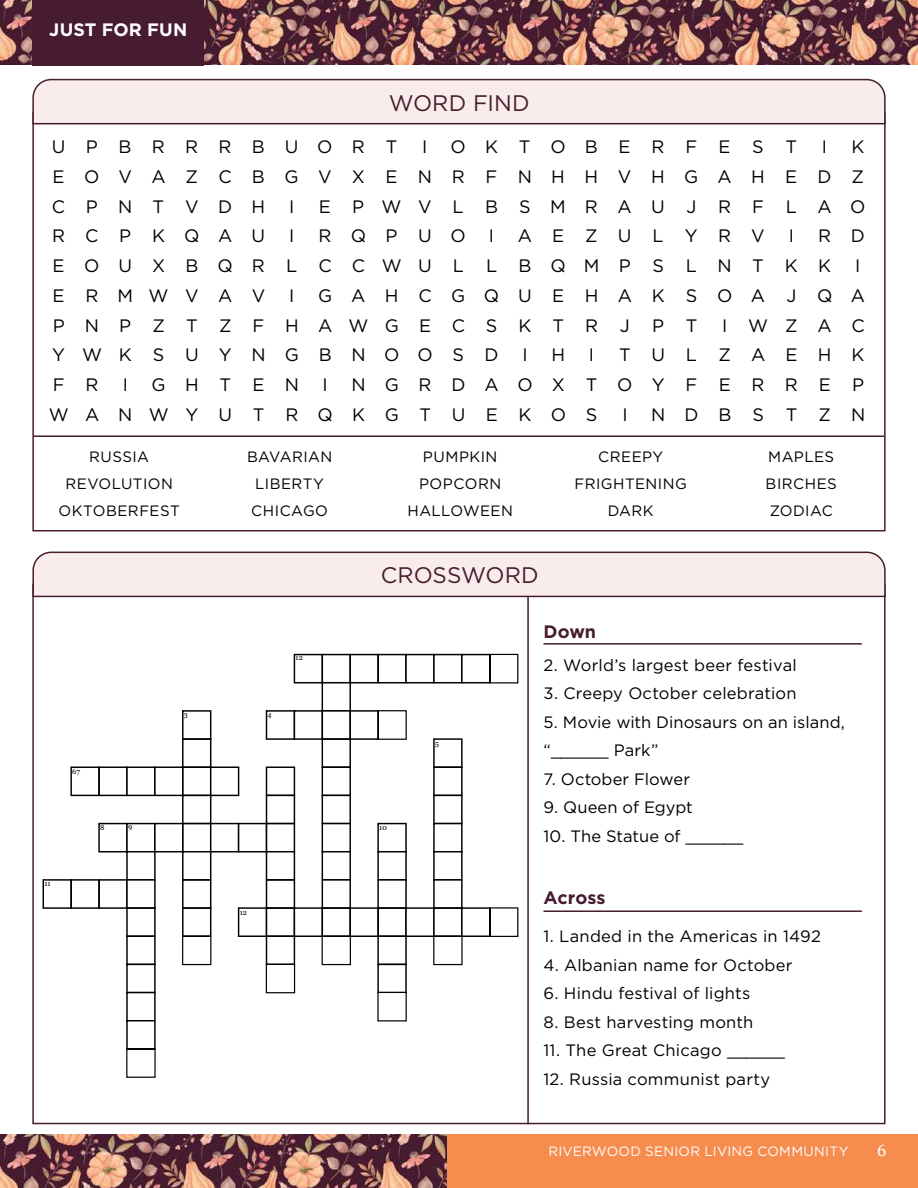
<style>
.page{position:relative;width:918px;height:1188px;background:#fff}
.page>*{position:absolute;margin:0;border:0;box-sizing:border-box;transform-origin:0 0}
.t1{font:22.5px "Gotham";color:#471c30}
.t2{font:18px/29.7px "Gotham";letter-spacing:1.12em;color:#000}
.t3{font:18px/29.7px "Gotham";letter-spacing:1.1em;color:#000}
.t4{font:18px "Gotham";letter-spacing:1.155em;color:#000}
.t5{font:18px "Gotham";letter-spacing:1.095em;color:#000}
.t6{font:18px "Gotham";letter-spacing:1.16em;color:#000}
.t7{font:700 18px "Gotham";letter-spacing:.005em;color:#fff}
.t8{font:700 18px "Gotham";color:#471c30}
.t9{font:18px "Gotham";letter-spacing:1.065em;color:#000}
.t10{font:18px "Gotham";letter-spacing:1.14em;color:#000}
.t11{font:16.5px/28.5px "Gotham";letter-spacing:.01em;color:#000}
.t12{font:16.5px "Georgia";color:#fff}
.t13{font:15px/27px "Gotham";letter-spacing:.03em;color:#000;text-align:center}
.t14{font:13.5px "Gotham";letter-spacing:.02em;color:#fff}
.t15{font:7.35px "Georgia";color:#000}
</style>
<div class="page">
<img style="left:0;top:1135px;width:447px;height:53px">
<div style="left:447px;top:1135px;width:471px;height:53px;background:#f68c4e"></div>
<img style="left:0;top:0;width:918px;height:65px">
<div style="left:32px;top:0;width:172px;height:65px;background:#471c30"></div>
<svg style="left:32px;top:78px;width:854px;height:47px;background:#ecdfdf"></svg>
<hr style="left:34px;top:435px;width:850px;height:2px;background:#471c30">
<hr style="left:543px;top:910px;width:319px;height:2px;background:#471c30">
<hr style="left:543px;top:643px;width:319px;height:2px;background:#471c30">
<svg style="left:32px;top:551px;width:854px;height:47px;background:#ecdfdf"></svg>
<hr style="left:527px;top:597px;width:2px;height:527px;background:#471c30">
<div style="left:489px;top:654px;width:29px;height:29px;border:1px solid #000"></div>
<div style="left:489px;top:907px;width:29px;height:30px;border:1px solid #000"></div>
<svg style="left:43px;top:654px;width:448px;height:394px"></svg>
<div style="left:126px;top:1048px;width:30px;height:30px;border:1px solid #000"></div>
<p class="t7" style="left:49px;top:18px;width:139px">JUST FOR FUN</p>
<h1 class="t1" style="left:389px;top:89px;width:142px">WORD FIND</h1>
<p class="t2" style="left:52px;top:132px;width:347px">UPBRRRBUORT</p>
<p class="t2" style="left:422px;top:132px;width:7px">I</p>
<p class="t6" style="left:451px;top:135px;width:348px">OKTOBERFEST</p>
<p class="t2" style="left:822px;top:132px;width:7px">I</p>
<p class="t2" style="left:52px;top:132px;width:814px;text-align:justify;text-indent:799px">K EOVAZCBGVXENRFNHHVHGAHEDZ CPNTVDH</p>
<p class="t2" style="left:289px;top:191px;width:7px">I</p>
<p class="t4" style="left:319px;top:195px;width:548px">EPWVLBSMRAUJRFLAO</p>
<p class="t3" style="left:52px;top:221px;width:215px">RCPKQAU</p>
<p class="t2" style="left:289px;top:221px;width:7px">I</p>
<p class="t2" style="left:319px;top:221px;width:149px">RQPUO</p>
<p class="t2" style="left:489px;top:221px;width:7px">I</p>
<p class="t2" style="left:518px;top:221px;width:248px">AEZULYRV</p>
<p class="t2" style="left:789px;top:221px;width:7px">I</p>
<p class="t2" style="left:53px;top:221px;width:814px;text-indent:765px">R D<br>EOUXBQRLCCWULLBQMPSLNTKK</p>
<p class="t2" style="left:855px;top:251px;width:7px">I</p>
<p class="t2" style="left:53px;top:280px;width:814px;text-indent:265px">GAHCGQUEHAKSOAJQA<br>PNPZTZFHAWGECSKTRJPT</p>
<p class="t9" style="left:53px;top:284px;width:214px">ERMWVAV</p>
<p class="t2" style="left:289px;top:280px;width:7px">I</p>
<p class="t2" style="left:722px;top:310px;width:144px">IWZAC</p>
<p class="t5" style="left:52px;top:343px;width:448px">YWKSUYNGBNOOSD</p>
<p class="t2" style="left:522px;top:340px;width:7px">I</p>
<p class="t2" style="left:551px;top:340px;width:15px">H</p>
<p class="t2" style="left:589px;top:340px;width:7px">I</p>
<p class="t2" style="left:619px;top:340px;width:247px">TULZAEHK</p>
<p class="t2" style="left:53px;top:369px;width:47px">F R</p>
<p class="t2" style="left:123px;top:369px;width:7px">I</p>
<p class="t2" style="left:152px;top:369px;width:149px">GHTEN</p>
<p class="t2" style="left:323px;top:369px;width:7px">I</p>
<p class="t3" style="left:49px;top:369px;width:817px;text-indent:303px">NGRDAOXTOYFERREP<br>WANWYUTRQKGTUEKOS</p>
<p class="t2" style="left:622px;top:399px;width:7px">I</p>
<p class="t10" style="left:651px;top:403px;width:216px">NDBSTZN</p>
<p class="t13" style="left:58px;top:442px;width:123px">RUSSIA<br>REVOLUTION<br>OKTOBERFEST</p>
<p class="t13" style="left:247px;top:442px;width:87px;text-align:left">BAVARIAN<br>LIBERTY<br>CHICAGO</p>
<p class="t13" style="left:408px;top:442px;width:107px">PUMPKIN<br>POPCORN<br>HALLOWEEN</p>
<p class="t13" style="left:575px;top:442px;width:114px">CREEPY<br>FRIGHTENING<br>DARK</p>
<p class="t13" style="left:766px;top:442px;width:73px;text-align:left">MAPLES<br>BIRCHES<br>ZODIAC</p>
<h1 class="t1" style="left:381px;top:561px;width:159px">CROSSWORD</h1>
<p class="t15" style="left:44px;top:879px;width:8px">11</p>
<p class="t15" style="left:296px;top:652px;width:9px">12</p>
<p class="t15" style="left:72px;top:766px;width:9px">67</p>
<p class="t15" style="left:184px;top:710px;width:6px">3</p>
<p class="t15" style="left:268px;top:709px;width:6px">4</p>
<p class="t15" style="left:100px;top:822px;width:6px">8</p>
<p class="t15" style="left:128px;top:821px;width:6px">9</p>
<p class="t15" style="left:379px;top:822px;width:9px">10</p>
<p class="t15" style="left:240px;top:907px;width:9px">12</p>
<p class="t15" style="left:435px;top:738px;width:5px">5</p>
<p class="t8" style="left:543px;top:620px;width:54px">Down</p>
<p class="t11" style="left:543px;top:650px;width:255px">2. World’s largest beer festival</p>
<p class="t11" style="left:543px;top:679px;width:255px">3. Creepy October celebration</p>
<p class="t11" style="left:543px;top:707px;width:303px">5. Movie with Dinosaurs on an island, “______ Park”</p>
<p class="t11" style="left:543px;top:764px;width:148px">7. October Flower</p>
<p class="t11" style="left:543px;top:793px;width:151px">9. Queen of Egypt</p>
<p class="t11" style="left:543px;top:821px;width:202px">10. The Statue of ______</p>
<p class="t8" style="left:543px;top:886px;width:64px">Across</p>
<p class="t11" style="left:543px;top:922px;width:279px">1. Landed in the Americas in 1492</p>
<p class="t11" style="left:543px;top:950px;width:251px">4. Albanian name for October</p>
<p class="t11" style="left:543px;top:979px;width:208px">6. Hindu festival of lights</p>
<p class="t11" style="left:543px;top:1007px;width:211px">8. Best harvesting month</p>
<p class="t11" style="left:543px;top:1036px;width:243px">11. The Great Chicago ______</p>
<p class="t11" style="left:543px;top:1064px;width:228px">12. Russia communist party</p>
<p class="t14" style="left:548px;top:1142px;width:302px">RIVERWOOD SENIOR LIVING COMMUNITY</p>
<p class="t12" style="left:877px;top:1138px;width:11px">6</p>
</div>
